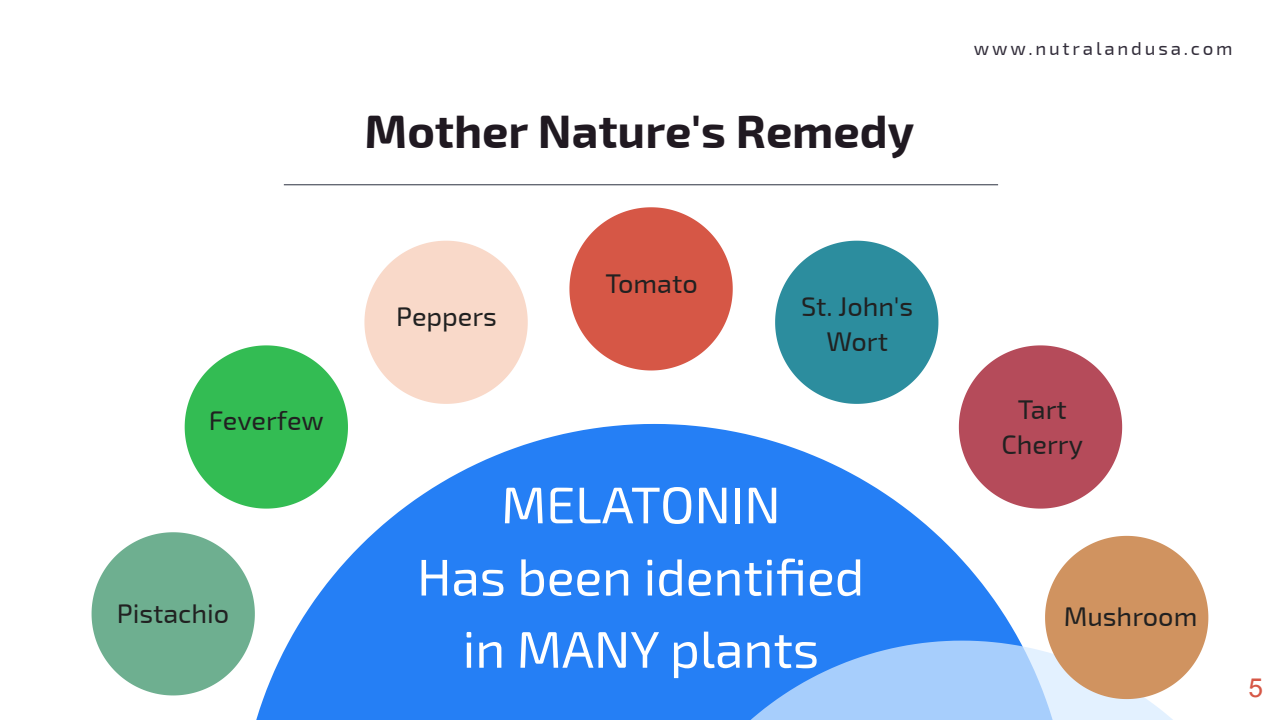
<style>
.page{position:relative;width:1282px;height:720px;background:#fff}
.page>*{position:absolute;margin:0;border:0;box-sizing:border-box;transform-origin:0 0}
.t1{font:51.62px/72.2px "Exo 2.0";color:#fff;text-align:center}
.t2{font:700 47px "Exo 2.0";color:#201921}
.t3{font:27.12px/35.2px "Exo 2.0";color:#212121;text-align:center}
.t4{font:26.25px "Arial";color:#d65746}
.t5{font:18.75px "Exo 2.0";letter-spacing:.15em;color:#322d3a}
</style>
<div class="page">
<svg style="left:256px;top:424px;width:764px;height:296px;fill:#257ff5"></svg>
<svg style="left:641px;top:641px;width:532px;height:79px;background:#77b1f9"></svg>
<svg style="left:92px;top:532px;width:163px;height:163px"></svg>
<svg style="left:185px;top:345px;width:163px;height:164px"></svg>
<svg style="left:364px;top:241px;width:163px;height:163px"></svg>
<svg style="left:569px;top:207px;width:163px;height:163px"></svg>
<svg style="left:775px;top:241px;width:163px;height:163px"></svg>
<svg style="left:958px;top:345px;width:164px;height:164px"></svg>
<svg style="left:1045px;top:536px;width:163px;height:163px"></svg>
<hr style="left:284px;top:184px;width:713px;height:1px;background:#2b3140">
<h2 class="t2" style="left:364px;top:103px;width:551px">Mother Nature's Remedy</h2>
<p class="t3" style="left:209px;top:404px;width:117px">Feverfew</p>
<p class="t3" style="left:117px;top:597px;width:114px">Pistachio</p>
<p class="t3" style="left:396px;top:300px;width:102px">Peppers</p>
<p class="t3" style="left:605px;top:267px;width:94px">Tomato</p>
<p class="t3" style="left:801px;top:289px;width:114px">St. John's<br>Wort</p>
<h1 class="t1" style="left:417px;top:471px;width:448px">MELATONIN<br>Has been identified in MANY plants</h1>
<p class="t5" style="left:973px;top:38px;width:260px">www.nutralandusa.com</p>
<p class="t3" style="left:1001px;top:392px;width:83px">Tart<br>Cherry</p>
<p class="t3" style="left:1063px;top:600px;width:135px">Mushroom</p>
<p class="t4" style="left:1248px;top:673px;width:16px">5</p>
</div>
